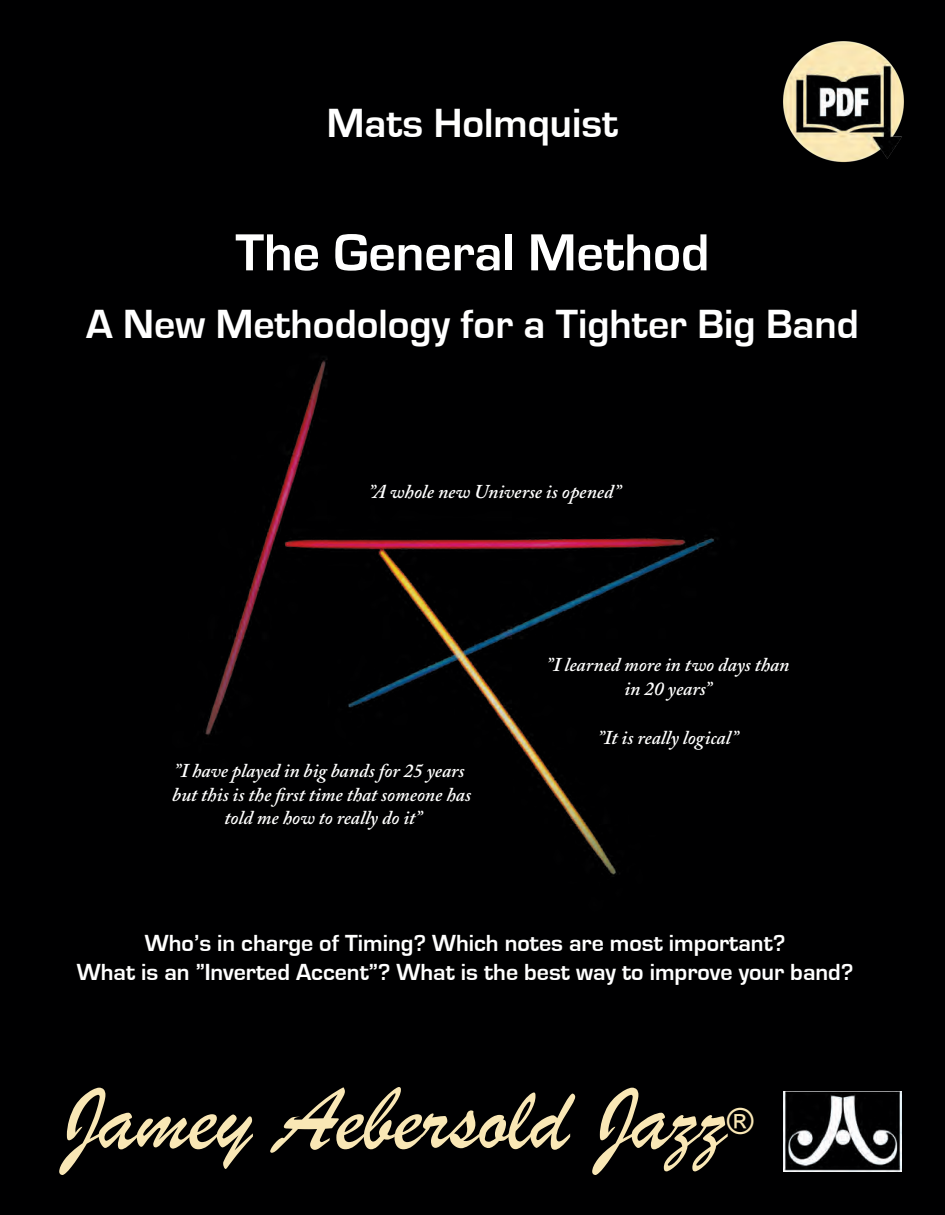
<style>
.page{position:relative;width:945px;height:1215px;background:#000001}
.page>*{position:absolute;margin:0;border:0;box-sizing:border-box;transform-origin:0 0}
.t1{font:94.5px "Brush Script";color:#f9e7b5}
.t2{font:700 54px "Eurostile";color:#fff}
.t3{font:700 42px "Eurostile";color:#fff}
.t4{font:36px "Brush Script";color:#f9e7b5}
.t5{font:700 24px/28.8px "Eurostile";color:#fff;text-align:center}
.t6{font:italic 600 19.5px/23.4px "Adobe Caslon Pro";letter-spacing:-.005em;color:#fff;text-align:center}
</style>
<div class="page">
<img style="left:205px;top:358px;width:513px;height:517px">
<img style="left:783px;top:41px;width:121px;height:122px">
<img style="left:784px;top:1091px;width:118px;height:80px">
<h3 class="t3" style="left:327px;top:100px;width:293px">Mats Holmquist</h3>
<h2 class="t2" style="left:235px;top:223px;width:475px">The General Method</h2>
<h3 class="t3" style="left:86px;top:301px;width:774px">A New Methodology for a Tighter Big Band</h3>
<p class="t6" style="left:369px;top:480px;width:254px">”A whole new Universe is opened”</p>
<p class="t6" style="left:547px;top:653px;width:244px">”I learned more in two days than in 20 years”</p>
<p class="t6" style="left:172px;top:759px;width:300px">”I have played in big bands for 25 years but this is the first time that someone has told me how to really do it”</p>
<p class="t6" style="left:598px;top:726px;width:142px">”It is really logical”</p>
<p class="t5" style="left:77px;top:930px;width:778px">Who’s in charge of Timing? Which notes are most important?<br>What is an ”Inverted Accent”? What is the best way to improve your band?</p>
<h1 class="t1" style="left:63px;top:1057px;width:665px">Jamey Aebersold Jazz</h1>
<h3 class="t4" style="left:727px;top:1097px;width:28px">®</h3>
</div>
